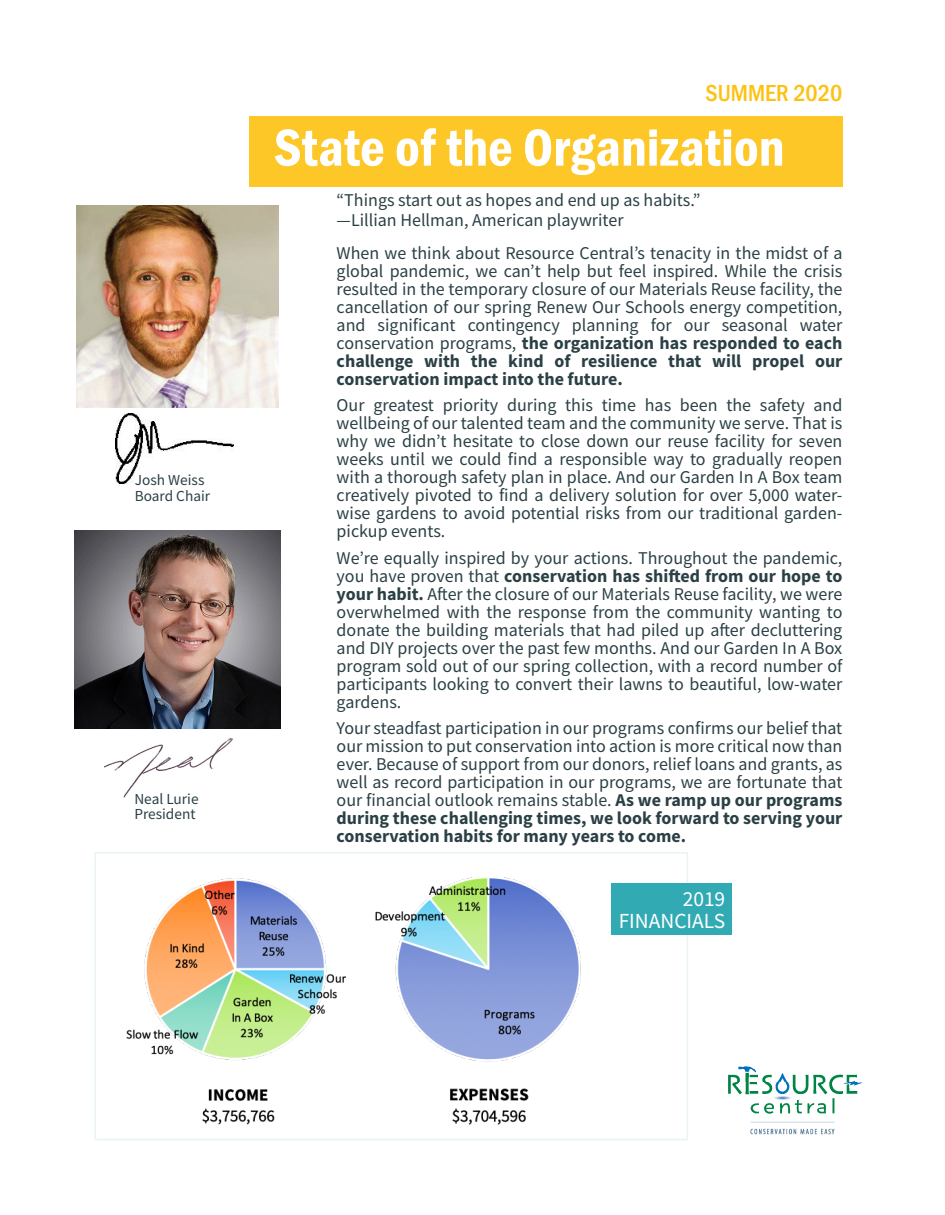
<style>
.page{position:relative;width:945px;height:1215px;background:#fff}
.page>*{position:absolute;margin:0;border:0;box-sizing:border-box;transform-origin:0 0}
.t1{font:54px "Franklin Gothic URW Con Dem";color:#fff}
.t2{font:500 24px "Franklin Gothic URW Con";color:#fdc110}
.t3{font:21.45px/21.5px "Source Sans Pro";color:#fff;text-align:right}
.BT{font:18px/18px "Source Sans Pro";color:#2b4045;text-align:justify}
.BT-2{font:15.3px "Source Sans Pro";color:#2b4045}
.s1{font-weight:700}
</style>
<div class="page">
<svg style="left:94px;top:852px;width:595px;height:288px"></svg>
<img style="left:359px;top:878px;width:259px;height:262px">
<img style="left:115px;top:414px;width:119px;height:70px">
<img style="left:728px;top:1066px;width:135px;height:69px">
<img style="left:102px;top:864px;width:267px;height:271px">
<img style="left:105px;top:738px;width:128px;height:60px">
<div style="left:611px;top:883px;width:121px;height:51px;background:#32aab4"></div>
<div style="left:249px;top:116px;width:593px;height:70px;background:#fdc728"></div>
<img style="left:76px;top:206px;width:202px;height:202px">
<img style="left:74px;top:531px;width:207px;height:197px">
<p class="BT-2" style="left:135px;top:471px;width:71px">Josh Weiss</p>
<p class="BT-2" style="left:135px;top:486px;width:77px">Board Chair</p>
<p class="BT-2" style="left:134px;top:789px;width:66px">Neal Lurie</p>
<p class="BT-2" style="left:134px;top:805px;width:63px">President</p>
<h1 class="t2" style="left:706px;top:78px;width:138px">SUMMER 2020</h1>
<h1 class="t1" style="left:274px;top:112px;width:512px">State of the Organization</h1>
<p class="BT" style="left:337px;top:191px;width:365px">“Things start out as hopes and end up as habits.”</p>
<p class="BT" style="left:337px;top:211px;width:288px">—Lillian Hellman, American playwriter</p>
<p class="BT" style="left:337px;top:244px;width:507px">When we think about Resource Central’s tenacity in the midst of a global pandemic, we can’t help but feel inspired. While the crisis resulted in the temporary closure of our Materials Reuse facility, the cancellation of our spring Renew Our Schools energy competition, and significant contingency planning for our seasonal water conservation programs, <span class="s1">the organization has responded to each challenge with the kind of resilience that will propel our conservation impact into the future.</span></p>
<p class="BT" style="left:337px;top:396px;width:507px">Our greatest priority during this time has been the safety and wellbeing of our talented team and the community we serve. That is why we didn’t hesitate to close down our reuse facility for seven weeks until we could find a responsible way to gradually reopen with a thorough safety plan in place. And our Garden In A Box team creatively pivoted to find a delivery solution for over 5,000 water&shy;wise gardens to avoid potential risks from our traditional garden&shy;pickup events.</p>
<p class="BT" style="left:337px;top:549px;width:507px">We’re equally inspired by your actions. Throughout the pandemic, you have proven that <span class="s1">conservation has shifted from our hope to your habit.</span> After the closure of our Materials Reuse facility, we were overwhelmed with the response from the community wanting to donate the building materials that had piled up after decluttering and DIY projects over the past few months. And our Garden In A Box program sold out of our spring collection, with a record number of participants looking to convert their lawns to beautiful, low-water gardens.</p>
<p class="BT" style="left:337px;top:719px;width:507px">Your steadfast participation in our programs confirms our belief that our mission to put conservation into action is more critical now than ever. Because of support from our donors, relief loans and grants, as well as record participation in our programs, we are fortunate that our financial outlook remains stable. <span class="s1">As we ramp up our programs during these challenging times, we look forward to serving your conservation habits for many years to come.</span></p>
<h2 class="t3" style="left:619px;top:888px;width:108px">2019<br>FINANCIALS</h2>
</div>
